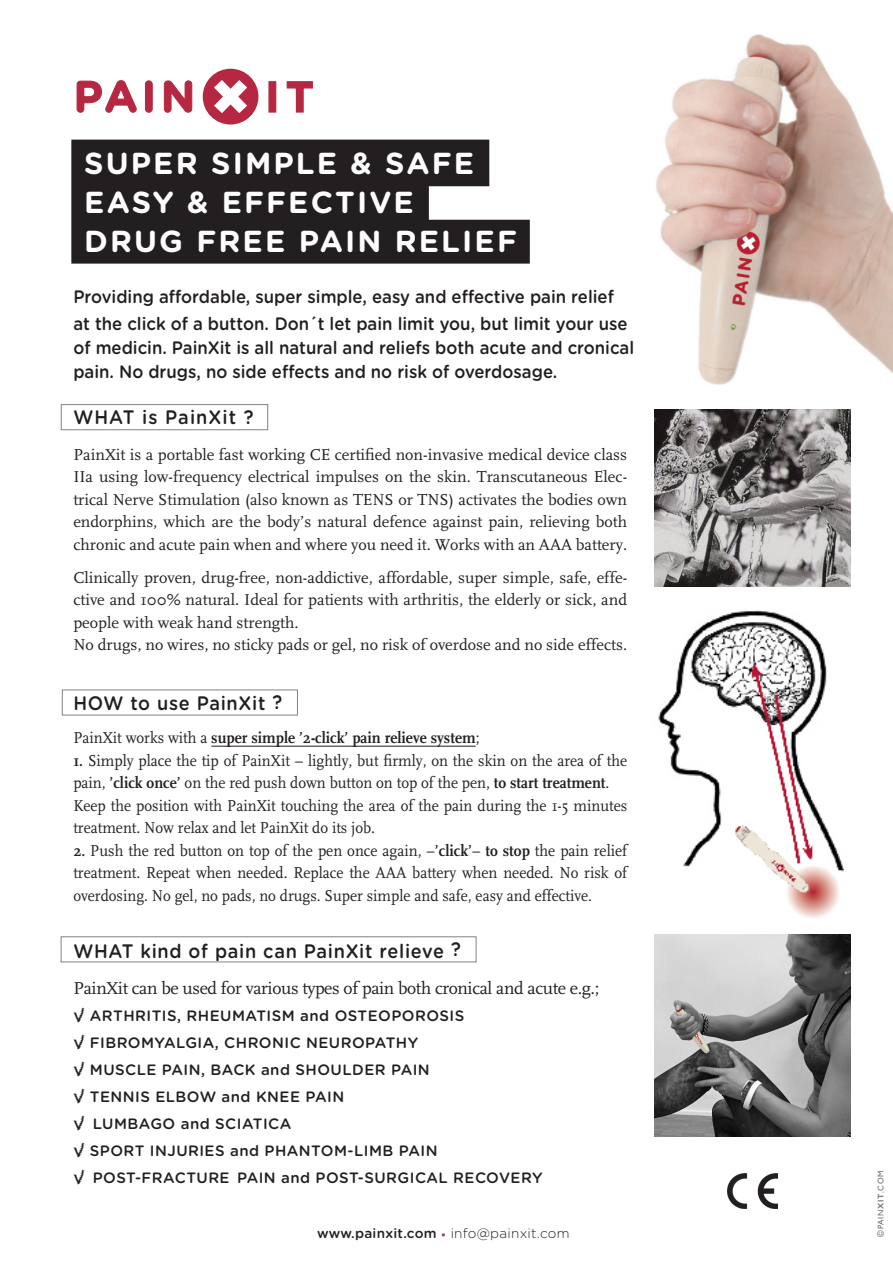
<style>
.page{position:relative;width:893px;height:1263px;background:#fff}
.page>*{position:absolute;margin:0;border:0;box-sizing:border-box;transform-origin:0 0}
.t1{font:700 30.3px "Gotham Rounded";letter-spacing:.07em;color:#fff}
.t2{font:500 19.5px "Gotham Rounded";letter-spacing:.04em;color:#231f20;scale:.93 1}
.t3{font:500 19.5px "Gotham Rounded";letter-spacing:.06em;color:#231f20;scale:.93 1}
.t4{font:500 18px/27px "Gotham Rounded";color:#231f20;scale:.93 1}
.t5{font:18px "FF Scala";letter-spacing:-.02em;color:#231f20}
.t6{font:16.5px/22.5px "FF Scala";color:#231f20;text-align:justify}
.t7{font:16.5px/22.5px "FF Scala";color:#231f20;scale:.93 1}
.t8{font:700 16.5px "FF Scala";color:#231f20;scale:.93 1}
.t9{font:500 15px "Gotham Rounded";letter-spacing:.03em;color:#231f20}
.t10{font:300 13.5px "Gotham Rounded";letter-spacing:.02em;color:#231f20}
.t11{font:8.1px "Gill Sans";letter-spacing:.08em;color:#6c6d70}
.s1{font-weight:400}
.s2{font-weight:700}
.s3{font-family:"Chalkduster";font-weight:400}
.s4{font-weight:500}
.s5{font-family:"Gotham";font-weight:700;font-size:16.5px;color:#ae2a42}
.s6{font-size:8.85px}
.s7{font-weight:600}
</style>
<div class="page">
<hr style="left:211px;top:746px;width:265px;height:1px;background:#231f20">
<div style="left:61px;top:936px;width:415px;height:26px;border:1px solid #808285"></div>
<div style="left:61px;top:404px;width:207px;height:26px;border:1px solid #808285"></div>
<svg style="left:202px;top:68px;width:57px;height:57px"></svg>
<svg style="left:268px;top:81px;width:45px;height:32px"></svg>
<svg style="left:77px;top:80px;width:115px;height:32px"></svg>
<img style="left:655px;top:934px;width:195px;height:202px">
<img style="left:656px;top:34px;width:236px;height:351px">
<img style="left:658px;top:610px;width:186px;height:308px">
<img style="left:728px;top:1174px;width:49px;height:35px">
<svg style="left:71px;top:140px;width:459px;height:124px;background:#383435"></svg>
<img style="left:655px;top:410px;width:195px;height:176px">
<p class="t1" style="left:84px;top:141px;width:391px">SUPER SIMPLE &amp; SAFE</p>
<p class="t1" style="left:84px;top:180px;width:331px">EASY &amp; EFFECTIVE</p>
<p class="t1" style="left:84px;top:219px;width:434px">DRUG FREE PAIN RELIEF</p>
<p class="t4" style="left:73px;top:282px;width:597px">Providing affordable, super simple, easy and effective pain relief at the click of a button. Don´t let pain limit you, but limit your use</p>
<p class="t4" style="left:73px;top:335px;width:604px;line-height:24px">of medicin. PainXit is all natural and reliefs both acute and cronical pain. No drugs, no side effects and no risk of overdosage.</p>
<p class="t3" style="left:73px;top:403px;width:195px">WHAT is PainXit ?</p>
<p class="t6" style="left:73px;top:443px;width:555px">PainXit is a portable fast working CE certified non-invasive medical device class IIa using low-frequency electrical impulses on the skin. Transcutaneous Elec&shy;trical Nerve Stimulation (also known as TENS or TNS) activates the bodies own endorphins, which are the body’s natural defence against pain, relieving both chronic and acute pain when and where you need it. Works with an AAA battery.</p>
<p class="t6" style="left:73px;top:566px;width:555px">Clinically proven, drug-free, non-addictive, affordable, super simple, safe, effe&shy;ctive and 100% natural. Ideal for patients with arthritis, the elderly or sick, and people with weak hand strength.</p>
<p class="t6" style="left:73px;top:634px;width:555px">No drugs, no wires, no sticky pads or gel, no risk of overdose and no side effects.</p>
<p class="t2" style="left:73px;top:689px;width:226px">HOW to use PainXit ?</p>
<p class="t8" style="left:73px;top:729px;width:438px"><span class="s1">PainXit works with a</span> super simple ’2-click’ pain relieve system<span class="s1">;</span></p>
<p class="t7" style="left:73px;top:749px;width:597px"><span class="s2">1.</span> Simply place the tip of PainXit – lightly, but firmly, on the skin on the area of the pain, <span class="s2">’click once’</span> on the red push down button on top of the pen, <span class="s2">to start treatment</span>.</p>
<p class="t7" style="left:73px;top:794px;width:597px">Keep the position with PainXit touching the area of the pain during the 1-5 minutes treatment. Now relax and let PainXit do its job.</p>
<p class="t7" style="left:73px;top:839px;width:597px;text-align:justify"><span class="s2">2.</span> Push the red button on top of the pen once again, –<span class="s2">’click’</span>– <span class="s2">to stop</span> the pain relief treatment. Repeat when needed. Replace the AAA battery when needed. No risk of overdosing. No gel, no pads, no drugs. Super simple and safe, easy and effective.</p>
<p class="t2" style="left:73px;top:937px;width:418px">WHAT kind of pain can PainXit relieve ?</p>
<p class="t5" style="left:73px;top:978px;width:527px">PainXit can be used for various types of pain both cronical and acute e.g.;</p>
<p class="t9" style="left:73px;top:1005px;width:393px"><span class="s3">V</span> ARTHRITIS, RHEUMATISM and OSTEOPOROSIS</p>
<p class="t9" style="left:73px;top:1032px;width:346px"><span class="s3">V</span> FIBROMYALGIA, CHRONIC NEUROPATHY</p>
<p class="t9" style="left:73px;top:1059px;width:358px"><span class="s3">V</span> MUSCLE PAIN, BACK and SHOULDER PAIN</p>
<p class="t9" style="left:73px;top:1086px;width:272px"><span class="s3">V</span> TENNIS ELBOW and KNEE PAIN</p>
<p class="t9" style="left:73px;top:1113px;width:220px"><span class="s3">V</span> LUMBAGO and SCIATICA</p>
<p class="t9" style="left:73px;top:1140px;width:366px"><span class="s3">V</span> SPORT INJURIES and PHANTOM-LIMB PAIN</p>
<p class="t9" style="left:73px;top:1167px;width:471px"><span class="s3">V</span> POST-FRACTURE PAIN and POST-SURGICAL RECOVERY</p>
<p class="t10" style="left:317px;top:1224px;width:254px"><span class="s4">www.painxit.com</span> <span class="s5">·</span> info@painxit.com</p>
<p class="t11" style="left:876px;top:1237px;width:68px;rotate:-90deg"><span class="s6">©</span> PAIN<span class="s7">XIT</span>.COM</p>
</div>
